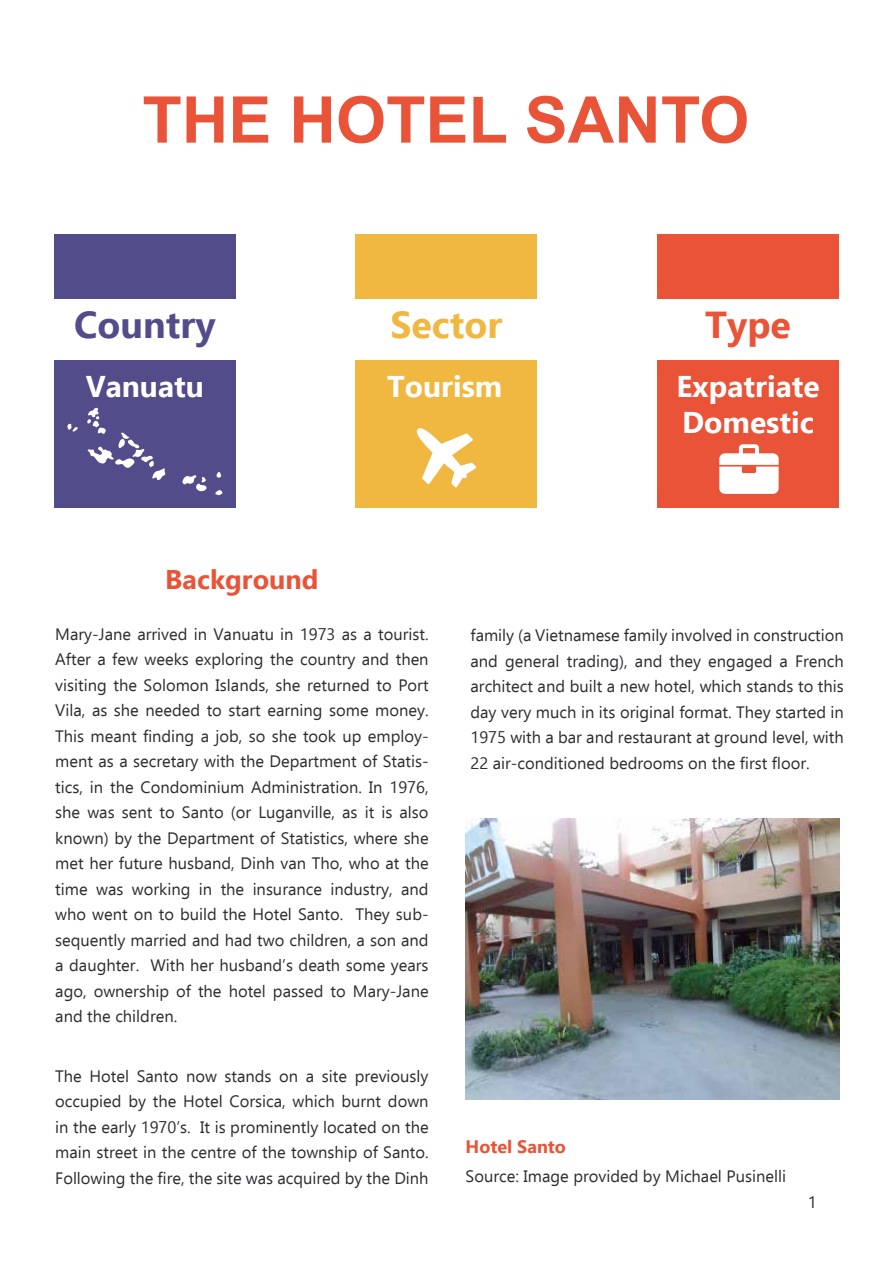
<style>
.page{position:relative;width:893px;height:1263px;background:#fff}
.page>*{position:absolute;margin:0;border:0;box-sizing:border-box;transform-origin:0 0}
.t1{font:700 64.5px "Arial";color:#e95337}
.t2{font:700 37.5px "Ebrima";color:#534c8a}
.t3{font:700 37.5px "Ebrima";color:#f0b741}
.t4{font:700 37.5px "Ebrima";color:#e95337}
.t5{font:700 30px/36px "Ebrima";color:#fff}
.t6{font:700 27px "Ebrima";color:#e95337}
.t7{font:700 18px "Ebrima";color:#e95337}
.t8{font:16.5px/25.5px "Ebrima";color:#2a2d31;text-align:justify}
</style>
<div class="page">
<div style="left:657px;top:234px;width:182px;height:65px;background:#e95337"></div>
<div style="left:657px;top:360px;width:182px;height:148px;background:#e95337"></div>
<div style="left:356px;top:234px;width:181px;height:65px;background:#f0b741"></div>
<div style="left:356px;top:360px;width:181px;height:148px;background:#f0b741"></div>
<svg style="left:416px;top:428px;width:60px;height:59px"></svg>
<div style="left:54px;top:234px;width:182px;height:65px;background:#534c8a"></div>
<div style="left:54px;top:360px;width:182px;height:148px;background:#534c8a"></div>
<svg style="left:215px;top:490px;width:7px;height:5px"></svg>
<svg style="left:216px;top:472px;width:5px;height:6px"></svg>
<svg style="left:182px;top:475px;width:25px;height:17px"></svg>
<svg style="left:87px;top:407px;width:78px;height:73px"></svg>
<svg style="left:67px;top:424px;width:11px;height:8px"></svg>
<svg style="left:719px;top:444px;width:60px;height:50px"></svg>
<img style="left:466px;top:819px;width:374px;height:280px">
<h1 class="t1" style="left:142px;top:75px;width:608px">THE HOTEL SANTO</h1>
<h2 class="t2" style="left:74px;top:297px;width:143px">Country</h2>
<h3 class="t5" style="left:86px;top:367px;width:120px">Vanuatu</h3>
<h3 class="t5" style="left:676px;top:367px;width:145px">Expatriate<br>Domestic</h3>
<h2 class="t3" style="left:391px;top:297px;width:113px">Sector</h2>
<h2 class="t4" style="left:705px;top:297px;width:87px">Type</h2>
<h3 class="t5" style="left:387px;top:367px;width:117px">Tourism</h3>
<h3 class="t6" style="left:165px;top:559px;width:155px">Background</h3>
<p class="t8" style="left:55px;top:621px;width:375px">Mary-Jane arrived in Vanuatu in 1973 as a tourist.<br>After a few weeks exploring the country and then visiting the Solomon Islands, she returned to Port Vila, as she needed to start earning some money.<br>This meant finding a job, so she took up employ&shy;ment as a secretary with the Department of Statis&shy;tics, in the Condominium Administration. In 1976, she was sent to Santo (or Luganville, as it is also known) by the Department of Statistics, where she met her future husband, Dinh van Tho, who at the time was working in the insurance industry, and who went on to build the Hotel Santo. They sub&shy;sequently married and had two children, a son and a daughter. With her husband’s death some years ago, ownership of the hotel passed to Mary-Jane and the children.</p>
<p class="t8" style="left:55px;top:1063px;width:375px">The Hotel Santo now stands on a site previously occupied by the Hotel Corsica, which burnt down in the early 1970’s. It is prominently located on the main street in the centre of the township of Santo.<br>Following the fire, the site was acquired by the Dinh</p>
<p class="t8" style="left:470px;top:622px;width:375px">family (a Vietnamese family involved in construction and general trading), and they engaged a French architect and built a new hotel, which stands to this day very much in its original format. They started in 1975 with a bar and restaurant at ground level, with 22 air-conditioned bedrooms on the first floor.</p>
<p class="t7" style="left:466px;top:1133px;width:102px">Hotel Santo</p>
<p class="t8" style="left:466px;top:1163px;width:322px">Source: Image provided by Michael Pusinelli</p>
<p class="t8" style="left:808px;top:1189px;width:10px">1</p>
</div>
